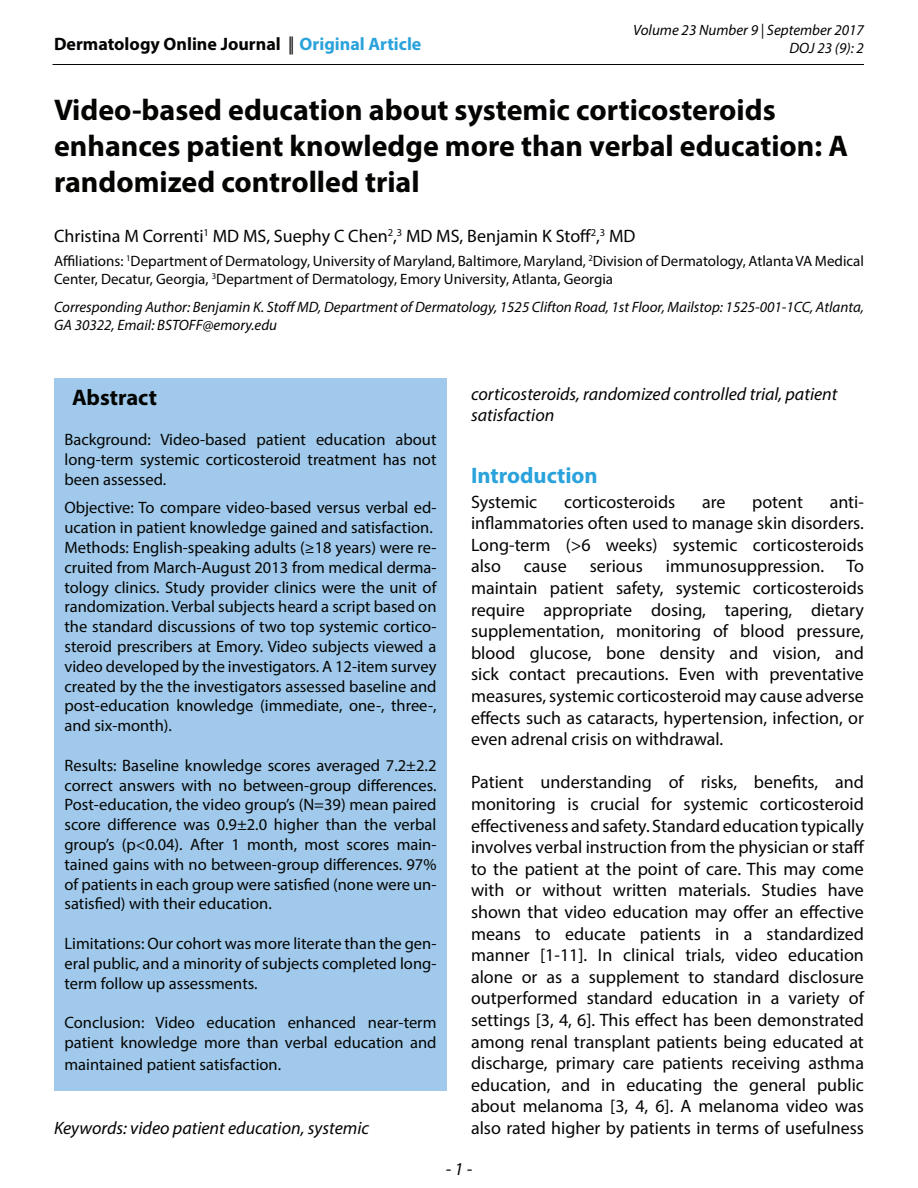
<style>
.page{position:relative;width:918px;height:1188px;background:#fff}
.page>*{position:absolute;margin:0;border:0;box-sizing:border-box;transform-origin:0 0}
.t1{font:700 30px/36px "Myriad Pro";color:#040503}
.Sub_title_Color{font:700 22.5px "Myriad Pro";color:#2aa2db}
.Sub_title_Abstract{font:700 22.5px "Myriad Pro";color:#040503}
.Body_text{font:18px/21.6px "Myriad Pro";color:#040503;text-align:justify}
.Keywords{font:italic 18px/21.6px "Myriad Pro";color:#040503}
.Affiliations_1{font:18px "Myriad Pro";color:#040503}
.t2{font:700 18px "Myriad Pro";color:#040503}
.t3{font:16.5px/19.8px "Myriad Pro";color:#040503;text-align:justify}
.Affiliations_1-2{font:15px/18px "Myriad Pro";color:#040503}
.Corresponding_author{font:italic 15px/18px "Myriad Pro";color:#040503;text-align:right}
.s1{font-weight:400}
.s2{color:#2aa2db}
.s3{color:#000}
</style>
<div class="page">
<hr style="left:52px;top:64px;width:812px;height:1px;background:#040503">
<div style="left:54px;top:378px;width:393px;height:713px;background:#a0c9eb"></div>
<p class="t2" style="left:54px;top:32px;width:369px">Dermatology Online Journal <span class="s1">||</span> <span class="s2">Original Article</span></p>
<p class="Corresponding_author" style="left:633px;top:20px;width:232px">Volume 23 Number 9 | September 2017<br>DOJ 23 (9): 2</p>
<p class="t1" style="left:54px;top:91px;width:796px">Video-based education about systemic corticosteroids enhances patient knowledge more than verbal education: A randomized controlled trial</p>
<p class="Affiliations_1" style="left:54px;top:224px;width:583px">Christina M Correnti<sup>1</sup> MD MS, Suephy C Chen<sup>2</sup>,<sup>3</sup> MD MS, Benjamin K Stoff<sup>2</sup>,<sup>3</sup> MD</p>
<p class="Affiliations_1-2" style="left:54px;top:251px;width:812px">Affiliations: <sup>1</sup>Department of Dermatology, University of Maryland, Baltimore, Maryland, <sup>2</sup>Division of Dermatology, Atlanta VA Medical<br>Center, Decatur, Georgia, <sup>3</sup>Department of Dermatology, Emory University, Atlanta, Georgia</p>
<p class="Corresponding_author" style="left:54px;top:298px;width:812px;text-align:left">Corresponding Author: Benjamin K. Stoff MD, Department of Dermatology, 1525 Clifton Road, 1st Floor, Mailstop: 1525-001-1CC, Atlanta,<br>GA 30322, Email: <span class="s3">BSTOFF@emory.edu</span></p>
<p class="Sub_title_Abstract" style="left:72px;top:383px;width:87px">Abstract</p>
<p class="t3" style="left:64px;top:429px;width:373px">Background: Video-based patient education about long-term systemic corticosteroid treatment has not been assessed.</p>
<p class="t3" style="left:64px;top:498px;width:374px">Objective: To compare video-based versus verbal ed&shy;ucation in patient knowledge gained and satisfaction.</p>
<p class="t3" style="left:64px;top:537px;width:374px">Methods: English-speaking adults (≥18 years) were re&shy;cruited from March-August 2013 from medical derma&shy;tology clinics. Study provider clinics were the unit of randomization. Verbal subjects heard a script based on the standard discussions of two top systemic cortico&shy;steroid prescribers at Emory. Video subjects viewed a video developed by the investigators. A 12-item survey created by the the investigators assessed baseline and post-education knowledge (immediate, one-, three-, and six-month).</p>
<p class="t3" style="left:64px;top:755px;width:374px">Results: Baseline knowledge scores averaged 7.2±2.2 correct answers with no between-group differences.<br>Post-education, the video group’s (N=39) mean paired score difference was 0.9±2.0 higher than the verbal group’s (p&lt;0.04). After 1 month, most scores main&shy;tained gains with no between-group differences. 97% of patients in each group were satisfied (none were un&shy;satisfied) with their education.</p>
<p class="t3" style="left:64px;top:933px;width:374px">Limitations: Our cohort was more literate than the gen&shy;eral public, and a minority of subjects completed long&shy;term follow up assessments.</p>
<p class="t3" style="left:64px;top:1012px;width:374px">Conclusion: Video education enhanced near-term patient knowledge more than verbal education and</p>
<p class="t3" style="left:64px;top:1054px;width:218px">maintained patient satisfaction.</p>
<p class="Keywords" style="left:54px;top:1117px;width:317px">Keywords: video patient education, systemic</p>
<p class="Keywords" style="left:471px;top:382px;width:368px">corticosteroids, randomized controlled trial, patient satisfaction</p>
<p class="Sub_title_Color" style="left:471px;top:461px;width:128px">Introduction</p>
<p class="Body_text" style="left:471px;top:490px;width:68px">Systemic</p>
<p class="Body_text" style="left:564px;top:490px;width:113px">corticosteroids</p>
<p class="Body_text" style="left:702px;top:490px;width:25px">are</p>
<p class="Body_text" style="left:752px;top:490px;width:52px">potent</p>
<p class="Body_text" style="left:471px;top:490px;width:395px;text-indent:359px">anti&shy;inflammatories often used to manage skin disorders.<br>Long-term (&gt;6 weeks) systemic corticosteroids also</p>
<p class="Body_text" style="left:471px;top:555px;width:395px;text-indent:195px">immunosuppression. To maintain patient safety, systemic corticosteroids require appropriate dosing, tapering, dietary supplementation, monitoring of blood pressure, blood glucose, bone density and vision, and sick contact precautions. Even with preventative measures, systemic corticosteroid may cause adverse effects such as cataracts, hypertension, infection, or even adrenal crisis on withdrawal.</p>
<p class="Body_text" style="left:471px;top:771px;width:395px">Patient understanding of risks, benefits, and monitoring is crucial for systemic corticosteroid effectiveness and safety. Standard education typically involves verbal instruction from the physician or staff to the patient at the point of care. This may come with or without written materials. Studies have shown that video education may offer an effective means to educate patients in a standardized manner [1-11]. In clinical trials, video education alone or as a supplement to standard disclosure outperformed standard education in a variety of settings [3, 4, 6]. This effect has been demonstrated among renal transplant patients being educated at discharge, primary care patients receiving asthma education, and in educating the general public about melanoma [3, 4, 6]. A melanoma video was also rated higher by patients in terms of usefulness</p>
<p class="Body_text" style="left:524px;top:555px;width:44px">cause</p>
<p class="Body_text" style="left:590px;top:555px;width:55px">serious</p>
<p class="Keywords" style="left:446px;top:1157px;width:28px">- 1 -</p>
</div>
